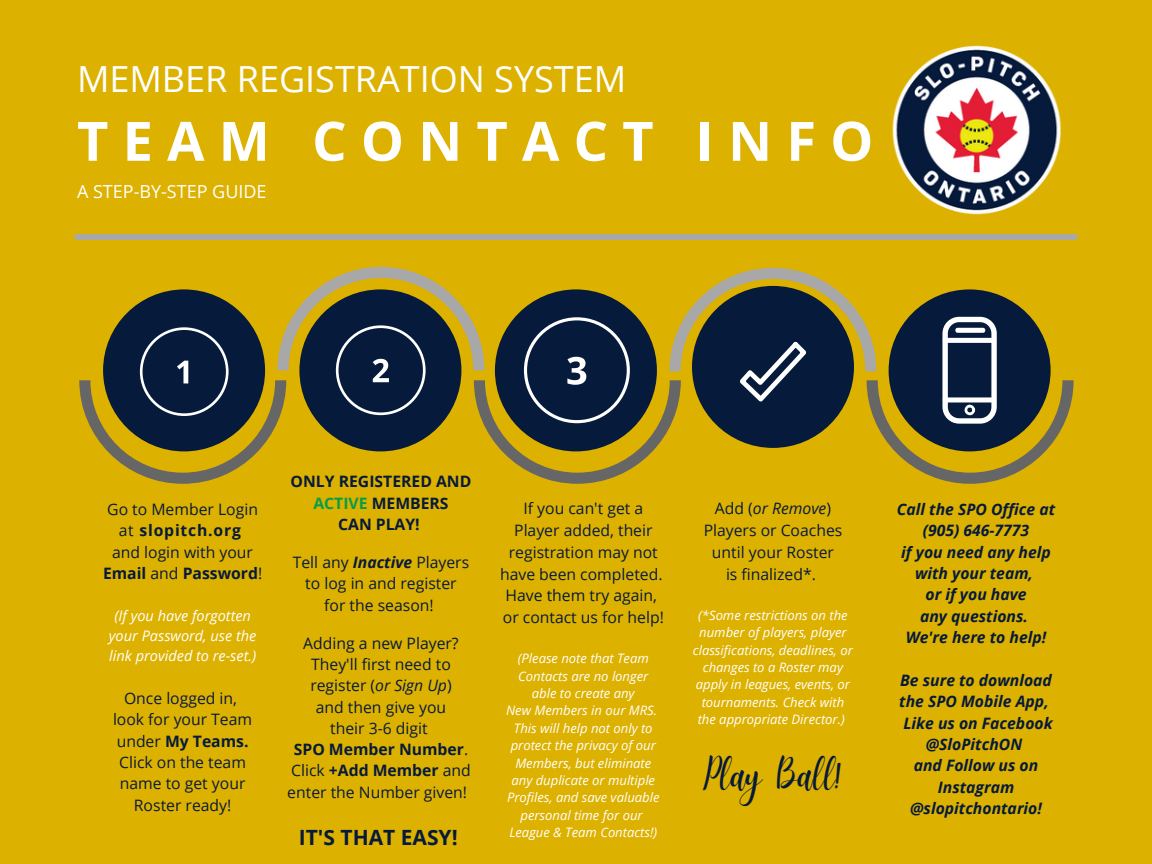
<style>
.page{position:relative;width:1152px;height:864px;background:#ddb100}
.page>*{position:absolute;margin:0;border:0;box-sizing:border-box;transform-origin:0 0}
.t1{font:700 54.3px "Open Sans";letter-spacing:.26em;color:#fff}
.t2{font:42px "Daydream";color:#061a3b}
.t3{font:36px "Open Sans";color:#fff}
.t4{font:700 21px "Open Sans";color:#061a3b}
.t5{font:18px "Open Sans";color:#fff}
.t6{font:15.75px/21.3px "Open Sans";color:#061a3b;text-align:center}
.t7{font:italic 700 15.75px/21.3px "Open Sans";color:#061a3b;text-align:center}
.t8{font:700 15.75px/21.3px "Open Sans";color:#061a3b;text-align:center}
.t9{font:700 15.75px "Open Sans";letter-spacing:.05em;color:#061a3b}
.t10{font:italic 14.55px/20.2px "Open Sans";color:#fff;text-align:center}
.t11{font:italic 13.05px/17.4px "Open Sans";color:#fff;text-align:center}
.s1{font-weight:400}
.s2{font-weight:700}
.s3{color:#079d48}
.s4{font-weight:700;font-style:italic}
.s5{font-style:italic}
</style>
<div class="page">
<div style="left:75px;top:234px;width:1002px;height:6px;background:#a8a8a8"></div>
<img style="left:892px;top:45px;width:170px;height:170px">
<svg style="left:79px;top:267px;width:995px;height:217px"></svg>
<p class="t3" style="left:77px;top:53px;width:551px">MEMBER REGISTRATION SYSTEM</p>
<p class="t1" style="left:77px;top:103px;width:798px">TEAM CONTACT INFO</p>
<p class="t5" style="left:77px;top:178px;width:191px">A STEP-BY-STEP GUIDE</p>
<p class="t6" style="left:107px;top:498px;width:152px">Go to Member Login</p>
<p class="t9" style="left:119px;top:519px;width:124px"><span class="s1">at</span> slopitch.org</p>
<p class="t6" style="left:103px;top:541px;width:161px">and login with your<br><span class="s2">Email</span> and <span class="s2">Password</span>!</p>
<p class="t10" style="left:109px;top:605px;width:149px">(If you have forgotten your Password, use the link provided to re-set.)</p>
<p class="t6" style="left:124px;top:687px;width:115px">Once logged in,</p>
<p class="t6" style="left:113px;top:708px;width:141px">look for your Team under <span class="s2">My Teams.<br></span>Click on the team name to get your<br>Roster ready!</p>
<p class="t8" style="left:291px;top:470px;width:182px">ONLY REGISTERED AND<br><span class="s3">ACTIVE</span> MEMBERS</p>
<p class="t8" style="left:338px;top:513px;width:83px">CAN PLAY!</p>
<p class="t6" style="left:293px;top:551px;width:178px">Tell any <span class="s4">Inactive</span> Players to log in and register</p>
<p class="t6" style="left:324px;top:594px;width:111px">for the season!</p>
<p class="t6" style="left:303px;top:632px;width:157px">Adding a new Player?</p>
<p class="t6" style="left:310px;top:653px;width:143px;text-align:left">They'll first need to register (<span class="s5">or Sign Up</span>)</p>
<p class="t6" style="left:316px;top:696px;width:132px">and then give you</p>
<p class="t6" style="left:330px;top:717px;width:99px">their 3-6 digit</p>
<p class="t6" style="left:287px;top:738px;width:185px"><span class="s2">SPO Member Number</span>.<br>Click <span class="s2">+Add Member</span> and enter the Number given!</p>
<p class="t4" style="left:299px;top:823px;width:160px">IT'S THAT EASY!</p>
<p class="t6" style="left:523px;top:498px;width:121px">If you can't get a</p>
<p class="t6" style="left:500px;top:519px;width:164px;line-height:21.8px">Player added, their registration may not have been completed.</p>
<p class="t6" style="left:506px;top:585px;width:153px">Have them try again,</p>
<p class="t6" style="left:503px;top:606px;width:163px">or contact us for help!</p>
<p class="t11" style="left:518px;top:650px;width:132px;text-align:left">(Please note that Team<br>Contacts are no longer</p>
<p class="t11" style="left:532px;top:684px;width:104px">able to create any</p>
<p class="t11" style="left:506px;top:702px;width:152px">New Members in our MRS.</p>
<p class="t11" style="left:511px;top:719px;width:147px">This will help not only to protect the privacy of our<br>Members, but eliminate</p>
<p class="t11" style="left:507px;top:771px;width:154px">any duplicate or multiple<br>Profiles, and save valuable personal time for our</p>
<p class="t11" style="left:509px;top:824px;width:149px">League &amp; Team Contacts!)</p>
<p class="t6" style="left:704px;top:497px;width:140px;line-height:21.8px">Add (<span class="s5">or Remove</span>)<br>Players or Coaches until your Roster</p>
<p class="t6" style="left:726px;top:563px;width:91px">is finalized*.</p>
<p class="t11" style="left:693px;top:606px;width:162px">(*Some restrictions on the number of players, player classifications, deadlines, or changes to a Roster may apply in leagues, events, or tournaments. Check with the appropriate Director.)</p>
<p class="t2" style="left:704px;top:751px;width:140px">Play Ball!</p>
<p class="t7" style="left:897px;top:498px;width:160px">Call the SPO Office at (905) 646-7773</p>
<p class="t7" style="left:901px;top:541px;width:151px">if you need any help with your team,</p>
<p class="t7" style="left:925px;top:584px;width:103px">or if you have</p>
<p class="t7" style="left:920px;top:605px;width:109px">any questions.</p>
<p class="t7" style="left:906px;top:626px;width:142px">We're here to help!</p>
<p class="t7" style="left:899px;top:669px;width:155px">Be sure to download the SPO Mobile App,<br>Like us on Facebook @SloPitchON</p>
<p class="t7" style="left:910px;top:755px;width:133px">and Follow us on<br>Instagram @slopitchontario!</p>
</div>
